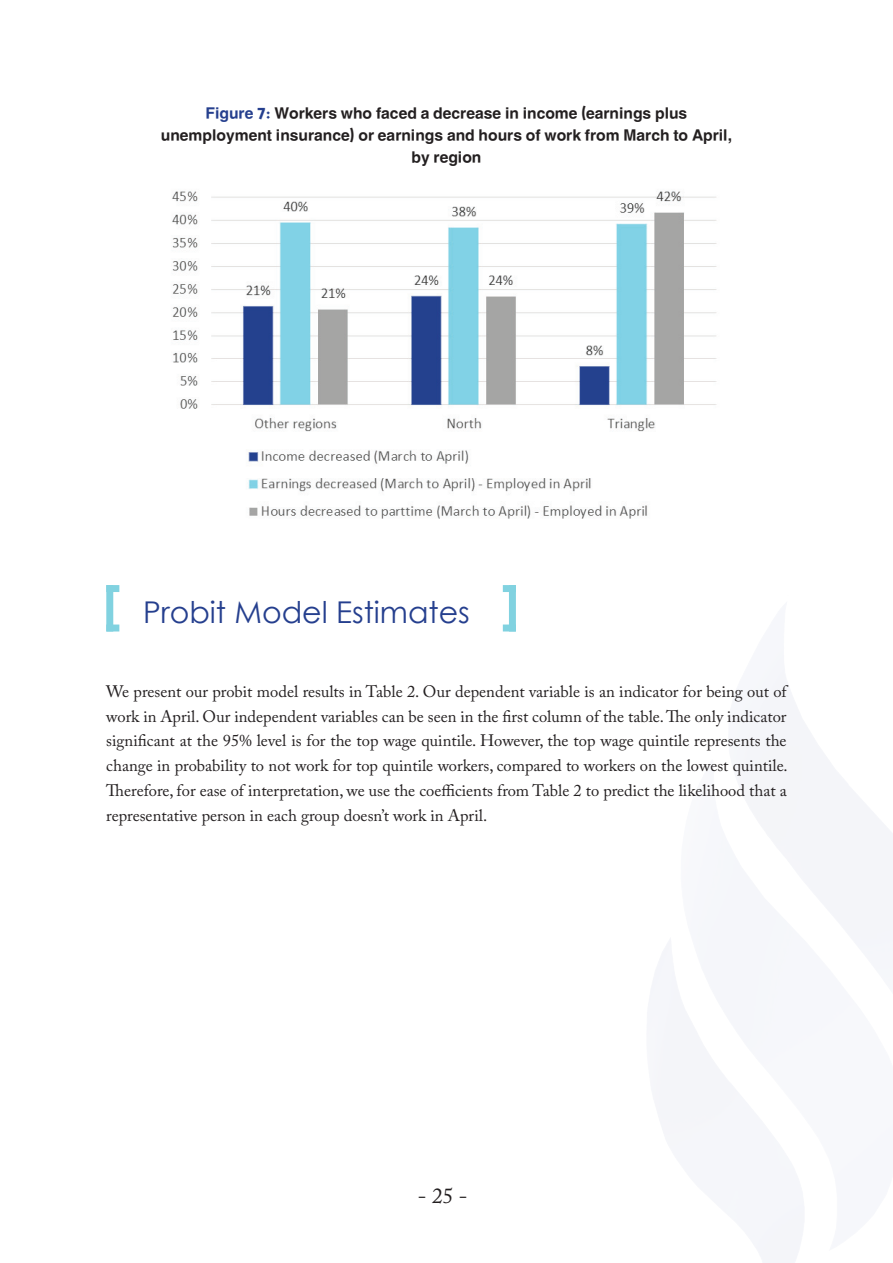
<style>
.page{position:relative;width:893px;height:1263px;background:#fff}
.page>*{position:absolute;margin:0;border:0;box-sizing:border-box;transform-origin:0 0}
.t1{font:30px "Century Gothic";color:#253f8e}
.t2{font:21.3px "Adobe Caslon Pro";color:#231f20}
.t3{font:18px/21.6px "Hacen Liner XXL";color:#231f20;text-align:center}
.t4{font:16.5px/24.8px "Adobe Caslon Pro";color:#231f20;text-align:justify}
.s1{color:#253f8e}
</style>
<div class="page">
<img style="left:172px;top:191px;width:545px;height:328px">
<div style="left:509px;top:585px;width:7px;height:46px;background:#81d2e0"></div>
<div style="left:503px;top:585px;width:13px;height:7px;background:#81d2e0"></div>
<div style="left:503px;top:624px;width:13px;height:7px;background:#81d2e0"></div>
<div style="left:106px;top:585px;width:7px;height:46px;background:#81d2e0"></div>
<div style="left:106px;top:585px;width:13px;height:7px;background:#81d2e0"></div>
<div style="left:106px;top:624px;width:13px;height:7px;background:#81d2e0"></div>
<p class="t3" style="left:161px;top:104px;width:573px"><span class="s1">Figure 7:</span> Workers who faced a decrease in income (earnings plus unemployment insurance) or earnings and hours of work from March to April, by region</p>
<h1 class="t1" style="left:143px;top:591px;width:328px">Probit Model Estimates</h1>
<p class="t4" style="left:106px;top:679px;width:683px">We present our probit model results in Table 2. Our dependent variable is an indicator for being out of work in April. Our independent variables can be seen in the first column of the table.The only indicator significant at the 95% level is for the top wage quintile. However, the top wage quintile represents the change in probability to not work for top quintile workers, compared to workers on the lowest quintile.<br>Therefore, for ease of interpretation, we use the coefficients from Table to2 predict the likelihood that a representative person in each group doesnt’ work in April.</p>
<p class="t2" style="left:418px;top:1183px;width:51px">-25-</p>
</div>
